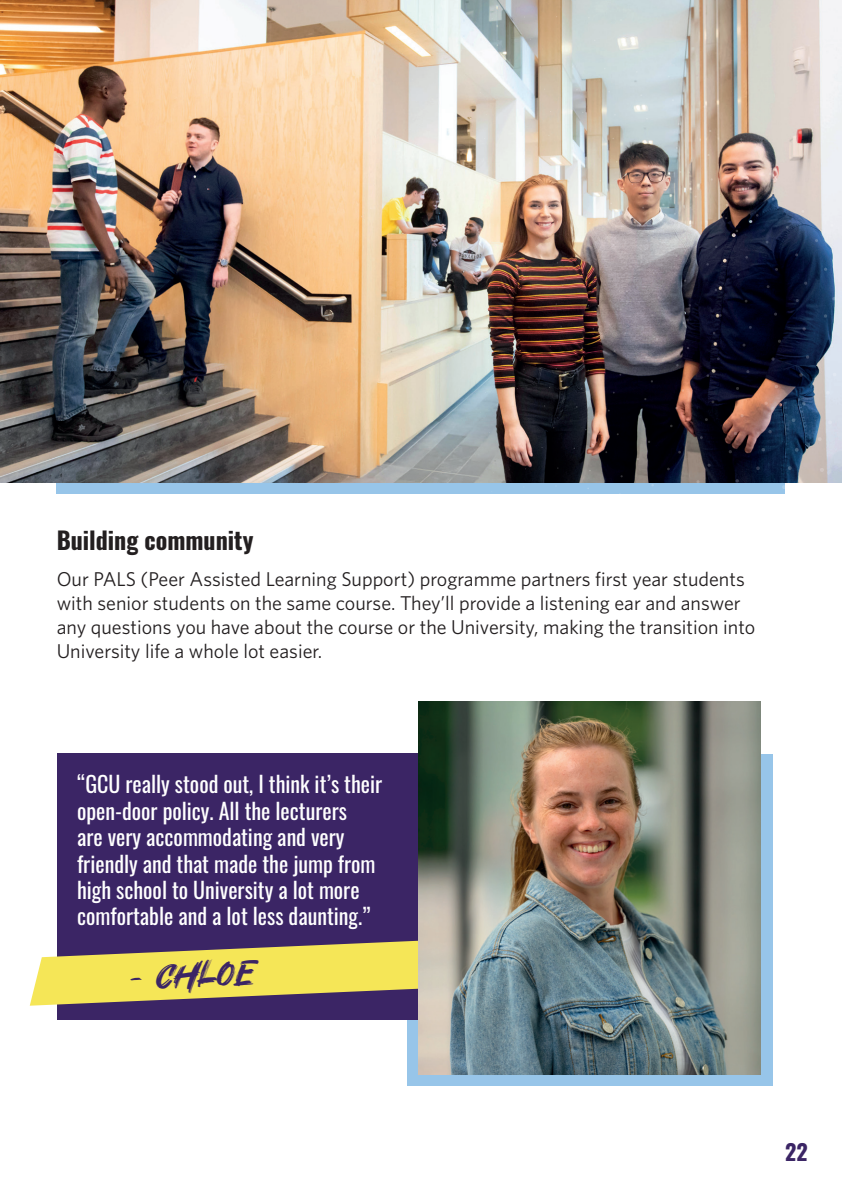
<style>
.page{position:relative;width:842px;height:1191px;background:#fff}
.page>*{position:absolute;margin:0;border:0;box-sizing:border-box;transform-origin:0 0}
.t1{font:34.4px "Under Hiport";color:#3b2565}
.t2{font:700 24px "Oswald";color:#231f20}
.t3{font:22px/26.4px "Oswald";color:#fff}
.t4{font:700 22px "Oswald";color:#3b2565}
.t5{font:20px/24px "Whitney";color:#231f20}
</style>
<div class="page">
<div style="left:57px;top:314px;width:728px;height:179px;background:#97c5e9"></div>
<img style="left:0;top:0;width:842px;height:482px">
<div style="left:407px;top:754px;width:365px;height:332px;background:#97c5e9"></div>
<div style="left:57px;top:753px;width:408px;height:266px;background:#3b2565"></div>
<svg style="left:30px;top:940px;width:389px;height:65px"></svg>
<img style="left:419px;top:702px;width:341px;height:372px">
<svg style="left:696px;top:480px;width:4px;height:3px"></svg>
<svg style="left:735px;top:479px;width:4px;height:4px"></svg>
<svg style="left:707px;top:463px;width:4px;height:4px"></svg>
<svg style="left:756px;top:466px;width:4px;height:4px"></svg>
<svg style="left:728px;top:450px;width:4px;height:3px"></svg>
<svg style="left:788px;top:466px;width:4px;height:4px"></svg>
<svg style="left:761px;top:448px;width:4px;height:3px"></svg>
<svg style="left:819px;top:467px;width:5px;height:5px"></svg>
<svg style="left:794px;top:448px;width:5px;height:4px"></svg>
<svg style="left:768px;top:430px;width:4px;height:3px"></svg>
<svg style="left:740px;top:414px;width:4px;height:3px"></svg>
<svg style="left:817px;top:437px;width:5px;height:4px"></svg>
<svg style="left:791px;top:418px;width:4px;height:4px"></svg>
<svg style="left:764px;top:401px;width:4px;height:4px"></svg>
<svg style="left:828px;top:420px;width:4px;height:4px"></svg>
<svg style="left:802px;top:401px;width:4px;height:4px"></svg>
<svg style="left:774px;top:385px;width:4px;height:3px"></svg>
<svg style="left:826px;top:391px;width:4px;height:4px"></svg>
<svg style="left:799px;top:373px;width:4px;height:4px"></svg>
<svg style="left:771px;top:357px;width:4px;height:4px"></svg>
<svg style="left:742px;top:343px;width:4px;height:4px"></svg>
<svg style="left:832px;top:372px;width:5px;height:4px"></svg>
<svg style="left:806px;top:355px;width:3px;height:4px"></svg>
<svg style="left:778px;top:339px;width:3px;height:4px"></svg>
<svg style="left:830px;top:343px;width:4px;height:4px"></svg>
<svg style="left:802px;top:327px;width:4px;height:4px"></svg>
<svg style="left:774px;top:312px;width:3px;height:4px"></svg>
<svg style="left:744px;top:299px;width:4px;height:4px"></svg>
<svg style="left:824px;top:314px;width:3px;height:4px"></svg>
<svg style="left:795px;top:299px;width:4px;height:3px"></svg>
<svg style="left:766px;top:285px;width:4px;height:3px"></svg>
<svg style="left:832px;top:297px;width:4px;height:3px"></svg>
<svg style="left:804px;top:281px;width:3px;height:4px"></svg>
<svg style="left:824px;top:267px;width:3px;height:4px"></svg>
<svg style="left:765px;top:240px;width:4px;height:4px"></svg>
<svg style="left:830px;top:223px;width:4px;height:4px"></svg>
<p class="t2" style="left:57px;top:519px;width:198px">Building community</p>
<p class="t5" style="left:57px;top:566px;width:700px">Our PALS (Peer Assisted Learning Support) programme partners first year students with senior students on the same course. They’ll provide a listening ear and answer any questions you have about the course or the University, making the transition into University life a whole lot easier.</p>
<p class="t3" style="left:77px;top:769px;width:307px">“GCU really stood out, I think it’s their open-door policy. All the lecturers<br>are very accommodating and very friendly and that made the jump from high school to University a lot more comfortable and a lot less daunting.”</p>
<h1 class="t1" style="left:129px;top:961px;width:127px;rotate:-2deg">- Chloe</h1>
<p class="t4" style="left:785px;top:1132px;width:24px">22</p>
</div>
